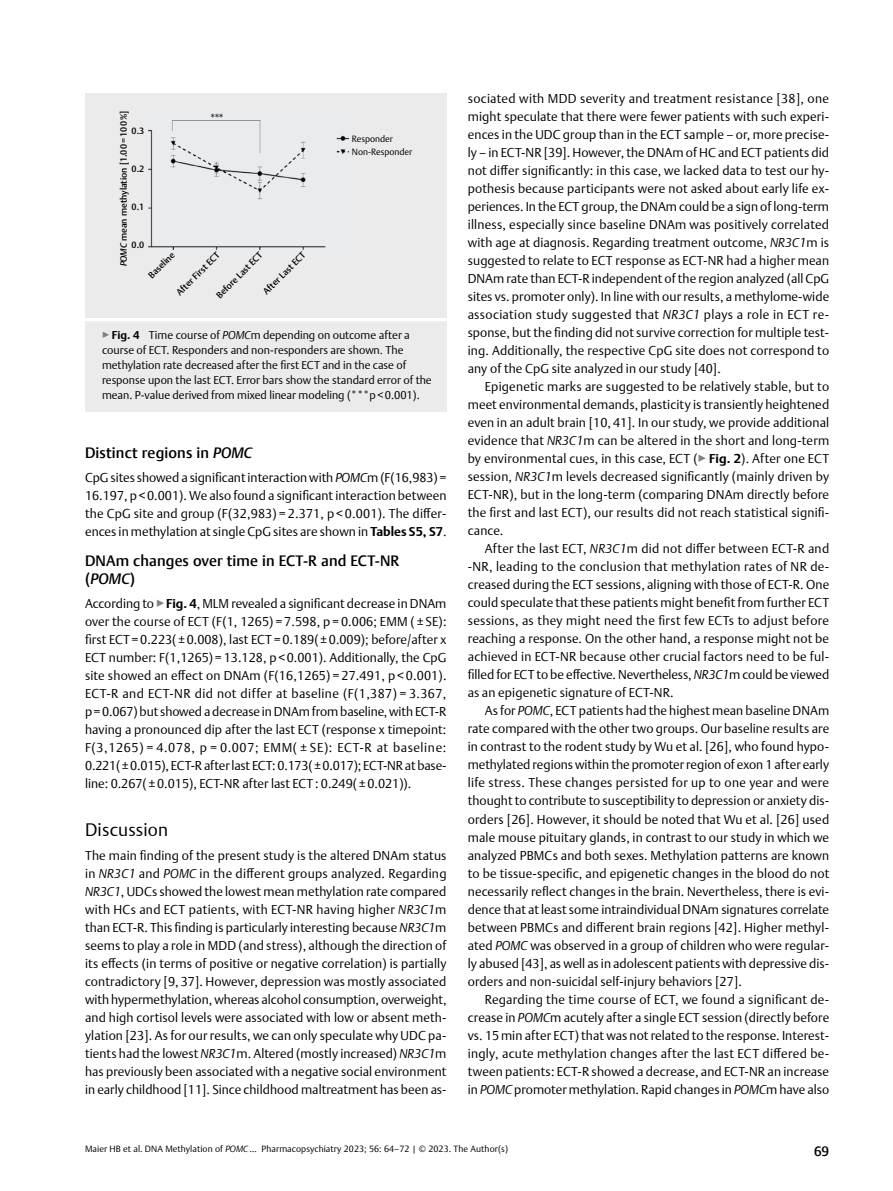
<style>
.page{position:relative;width:893px;height:1191px;background:#fff}
.page>*{position:absolute;margin:0;border:0;box-sizing:border-box;transform-origin:0 0}
.t1{font:300 18px "Thieme Argo 2011";letter-spacing:.01em;color:#000}
.t2{font:500 15px/18px "Thieme Argo 2011";letter-spacing:.01em;color:#000}
.t3{font:500 13.5px "Thieme Argo 2011";color:#000}
.t4{font:300 12.75px/18px "Thieme Argo 2011";letter-spacing:.005em;color:#000;text-align:justify}
.t5{font:300 12px "Thieme Argo 2011";color:#000}
.t6{font:300 11.25px/15px "Thieme Argo 2011";color:#000}
.t7{font:300 9px "Thieme Argo 2011";letter-spacing:.01em;color:#000}
.t8{font:500 9px "Thieme Argo 2011";color:#000}
.s1{font-style:italic}
.s2{color:#808285}
.s3{font-weight:700}
</style>
<div class="page">
<div style="left:85px;top:318px;width:361px;height:94px;background:#ebebec"></div>
<hr style="left:85px;top:317px;width:361px;height:4px;background:#fff">
<div style="left:85px;top:94px;width:361px;height:224px;background:#ebebec"></div>
<img style="left:149px;top:121px;width:199px;height:128px">
<p class="t8" style="left:118px;top:266px;width:157px;rotate:-90deg"><span class="s1">POMC</span> mean methylation [1.00= 100 %]</p>
<p class="t5" style="left:210px;top:111px;width:16px">***</p>
<p class="t8" style="left:132px;top:125px;width:14px">0.3</p>
<p class="t8" style="left:132px;top:163px;width:14px">0.2</p>
<p class="t8" style="left:132px;top:201px;width:14px">0.1</p>
<p class="t8" style="left:132px;top:239px;width:14px">0.0</p>
<p class="t8" style="left:174px;top:289px;width:58px;rotate:-45deg">After First ECT</p>
<p class="t8" style="left:214px;top:292px;width:63px;rotate:-45deg">Before Last ECT</p>
<p class="t8" style="left:260px;top:288px;width:57px;rotate:-45deg">After Last ECT</p>
<p class="t8" style="left:146px;top:272px;width:34px;rotate:-45deg">Baseline</p>
<p class="t7" style="left:352px;top:133px;width:43px">Responder</p>
<p class="t7" style="left:352px;top:146px;width:62px">Non-Responder</p>
<p class="t6" style="left:102px;top:327px;width:331px"><span class="s2">▶</span><span class="s3">Fig. 4</span> Time course of <span class="s1">POMC</span>m depending on outcome after a course of ECT. Responders and non-responders are shown. The methylation rate decreased after the first ECT and in the case of response upon the last ECT. Error bars show the standard error of the mean. P-value derived from mixed linear modeling (***p&lt;0.001).</p>
<p class="t2" style="left:85px;top:443px;width:169px">Distinct regions in <span class="s1">POMC</span></p>
<p class="t4" style="left:85px;top:468px;width:363px">CpG sites showed a significant interaction with <span class="s1">POMC</span>m (F(16,983)= 16.197, p&lt;0.001). We also found a significant interaction between the CpG site and group (F(32,983) = 2.371, p &lt; 0.001). The differ&shy;ences in methylation at single CpG sites are shown in <span class="s3">Tables S5, S7</span>.</p>
<p class="t2" style="left:85px;top:551px;width:316px">DNAm changes over time in ECT-R and ECT-NR (<span class="s1">POMC</span>)</p>
<p class="t4" style="left:85px;top:594px;width:363px">According to <span class="s2">▶</span><span class="s3">Fig. 4</span>, MLM revealed a significant decrease in DNAm over the course of ECT (F(1, 1265) = 7.598, p = 0.006; EMM ( ± SE): first ECT=0.223(±0.008), last ECT=0.189(±0.009); before/after x ECT number: F(1,1265)=13.128, p&lt;0.001). Additionally, the CpG site showed an effect on DNAm (F(16,1265) = 27.491, p &lt; 0.001).<br>ECT-R and ECT-NR did not differ at baseline (F(1,387) = 3.367, p=0.067) but showed a decrease in DNAm from baseline, with ECT-R having a pronounced dip after the last ECT (response x timepoint:<br>F(3,1265) = 4.078, p = 0.007; EMM( ± SE): ECT-R at baseline:<br>0.221(±0.015), ECT-R after last ECT: 0.173(±0.017); ECT-NR at base&shy;line: 0.267(±0.015), ECT-NR after last ECT: 0.249(±0.021)).</p>
<h1 class="t1" style="left:85px;top:817px;width:85px">Discussion</h1>
<p class="t4" style="left:85px;top:846px;width:363px">The main finding of the present study is the altered DNAm status in <span class="s1">NR3C1</span> and <span class="s1">POMC</span> in the different groups analyzed. Regarding <span class="s1">NR3C1</span>, UDCs showed the lowest mean methylation rate compared with HCs and ECT patients, with ECT-NR having higher <span class="s1">NR3C1</span>m than ECT-R. This finding is particularly interesting because <span class="s1">NR3C1</span>m seems to play a role in MDD (and stress), although the direction of its effects (in terms of positive or negative correlation) is partially contradictory [9, 37]. However, depression was mostly associated with hypermethylation, whereas alcohol consumption, overweight, and high cortisol levels were associated with low or absent meth&shy;ylation [23]. As for our results, we can only speculate why UDC pa&shy;tients had the lowest <span class="s1">NR3C1</span>m. Altered (mostly increased) <span class="s1">NR3C1</span>m has previously been associated with a negative social environment in early childhood [11]. Since childhood maltreatment has been as-</p>
<p class="t4" style="left:468px;top:89px;width:363px">sociated with MDD severity and treatment resistance [38], one might speculate that there were fewer patients with such experi&shy;ences in the UDC group than in the ECT sample – or, more precise&shy;ly – in ECT-NR [39]. However, the DNAm of HC and ECT patients did not differ significantly: in this case, we lacked data to test our hy&shy;pothesis because participants were not asked about early life ex&shy;periences. In the ECT group, the DNAm could be a sign of long-term illness, especially since baseline DNAm was positively correlated with age at diagnosis. Regarding treatment outcome, <span class="s1">NR3C1</span>m is suggested to relate to ECT response as ECT-NR had a higher mean DNAm rate than ECT-R independent of the region analyzed (all CpG sites vs. promoter only). In line with our results, a methylome-wide association study suggested that <span class="s1">NR3C1</span> plays a role in ECT re&shy;sponse, but the finding did not survive correction for multiple test&shy;ing. Additionally, the respective CpG site does not correspond to any of the CpG site analyzed in our study [40].</p>
<p class="t4" style="left:468px;top:377px;width:363px;text-indent:17px">Epigenetic marks are suggested to be relatively stable, but to meet environmental demands, plasticity is transiently heightened even in an adult brain [10, 41]. In our study, we provide additional evidence that <span class="s1">NR3C1</span>m can be altered in the short and long-term by environmental cues, in this case, ECT (<span class="s2">▶</span><span class="s3">Fig. 2</span>). After one ECT session, <span class="s1">NR3C1</span>m levels decreased significantly (mainly driven by ECT-NR), but in the long-term (comparing DNAm directly before the first and last ECT), our results did not reach statistical signifi&shy;cance.</p>
<p class="t4" style="left:468px;top:539px;width:363px;text-indent:17px">After the last ECT, <span class="s1">NR3C1</span>m did not differ between ECT-R and -NR, leading to the conclusion that methylation rates of NR de&shy;creased during the ECT sessions, aligning with those of ECT-R. One could speculate that these patients might benefit from further ECT sessions, as they might need the first few ECTs to adjust before reaching a response. On the other hand, a response might not be achieved in ECT-NR because other crucial factors need to be ful&shy;filled for ECT to be effective. Nevertheless, <span class="s1">NR3C1</span>m could be viewed as an epigenetic signature of ECT-NR.</p>
<p class="t4" style="left:468px;top:701px;width:363px;text-indent:17px">As for <span class="s1">POMC</span>, ECT patients had the highest mean baseline DNAm rate compared with the other two groups. Our baseline results are in contrast to the rodent study by Wu et al. [26], who found hypo&shy;methylated regions within the promoter region of exon 1 after early life stress. These changes persisted for up to one year and were thought to contribute to susceptibility to depression or anxiety dis&shy;orders [26]. However, it should be noted that Wu et al. [26] used male mouse pituitary glands, in contrast to our study in which we analyzed PBMCs and both sexes. Methylation patterns are known to be tissue-specific, and epigenetic changes in the blood do not necessarily reflect changes in the brain. Nevertheless, there is evi&shy;dence that at least some intraindividual DNAm signatures correlate between PBMCs and different brain regions [42]. Higher methyl&shy;ated <span class="s1">POMC</span> was observed in a group of children who were regular&shy;ly abused [43], as well as in adolescent patients with depressive dis&shy;orders and non-suicidal self-injury behaviors [27].</p>
<p class="t4" style="left:468px;top:989px;width:363px;text-indent:17px">Regarding the time course of ECT, we found a significant de&shy;crease in <span class="s1">POMC</span>m acutely after a single ECT session (directly before vs. 15min after ECT) that was not related to the response. Interest&shy;ingly, acute methylation changes after the last ECT differed be&shy;tween patients: ECT-R showed a decrease, and ECT-NR an increase in <span class="s1">POMC</span> promoter methylation. Rapid changes in <span class="s1">POMC</span>m have also</p>
<p class="t7" style="left:85px;top:1143px;width:424px">Maier HB et al. DNA Methylation of <span class="s1">POMC</span> … Pharmacopsychiatry 2023; 56: 64–72 | © 2023. The Author(s)</p>
<p class="t3" style="left:814px;top:1142px;width:17px">69</p>
</div>
